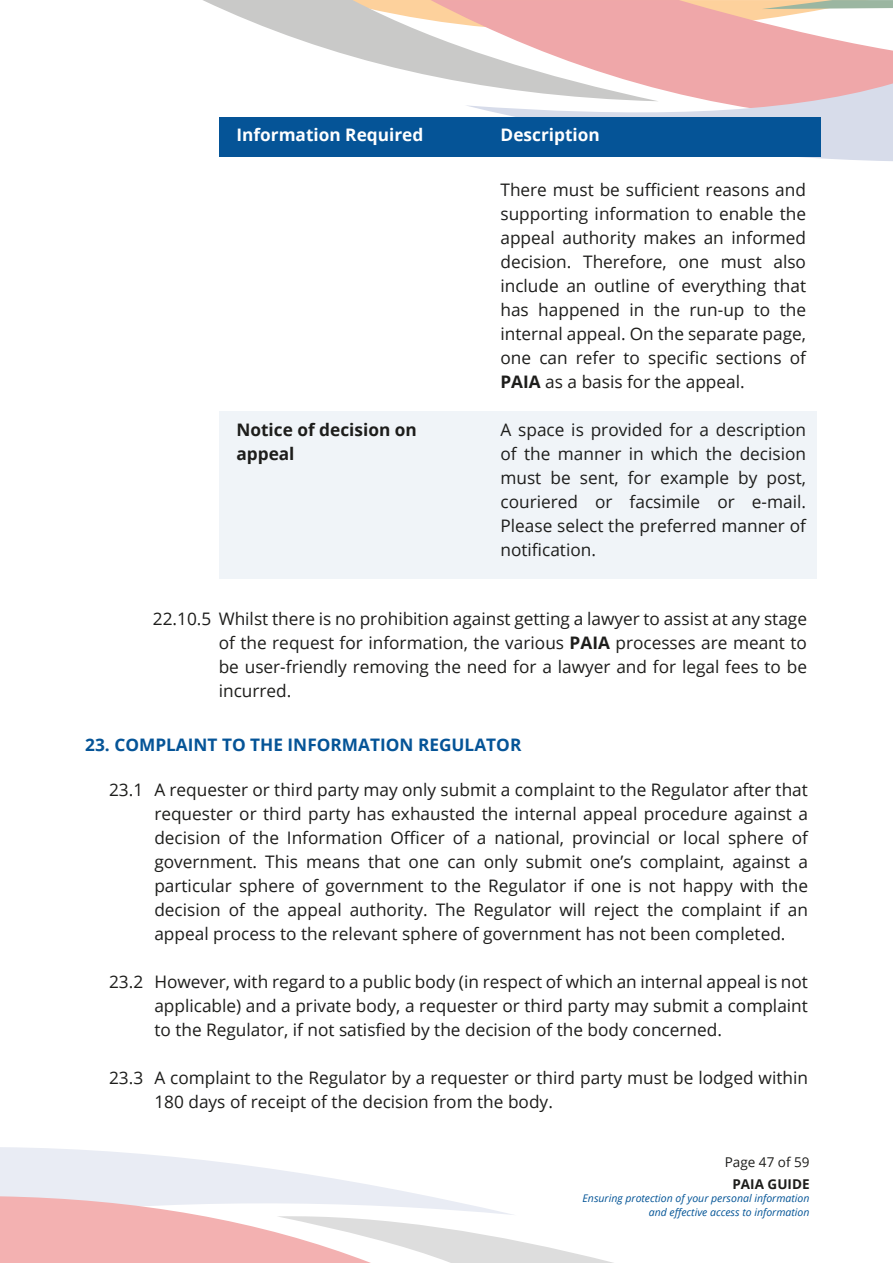
<style>
.page{position:relative;width:893px;height:1263px;background:#fff}
.page>*{position:absolute;margin:0;border:0;box-sizing:border-box;transform-origin:0 0}
.t1{font:17.25px/24px "Open Sans";color:#1d1d1b;text-align:justify}
.t2{font:700 17.25px "Open Sans";color:#055497}
.t3{font:700 17.25px "Open Sans";color:#fff}
.t4{font:700 17.25px/24px "Open Sans";color:#1d1d1b}
.t5{font:13.5px "Open Sans";color:#1d1d1b}
.t6{font:700 13.5px "Open Sans";color:#1d1d1b}
.t7{font:italic 10.5px/13.5px "Open Sans";color:#035496;text-align:right}
.s1{font-weight:700}
</style>
<div class="page">
<svg style="left:0;top:1147px;width:614px;height:116px"></svg>
<svg style="left:431px;top:0;width:462px;height:118px;fill:#efa7a9"></svg>
<svg style="left:203px;top:0;width:456px;height:101px"></svg>
<svg style="left:465px;top:83px;width:428px;height:78px"></svg>
<div style="left:219px;top:411px;width:597px;height:167px;background:#f0f4f8"></div>
<div style="left:219px;top:118px;width:601px;height:39px;background:#055497"></div>
<p class="t3" style="left:236px;top:128px;width:188px">Information Required</p>
<p class="t3" style="left:501px;top:128px;width:101px">Description</p>
<p class="t4" style="left:236px;top:420px;width:182px">Notice of decision on appeal</p>
<p class="t1" style="left:500px;top:178px;width:307px">There must be sufficient reasons and supporting information to enable the appeal authority makes an informed decision. Therefore, one must also include an outline of everything that has happened in the run-up to the internal appeal. On the separate page, one can refer to specific sections of <span class="s1">PAIA</span> as a basis for the appeal.</p>
<p class="t1" style="left:500px;top:420px;width:307px">A space is provided for a description of the manner in which the decision must be sent, for example by post, couriered or facsimile or e-mail.<br>Please select the preferred manner of notification.</p>
<p class="t1" style="left:219px;top:608px;width:590px;text-indent:-66px">22.10.5 Whilst there is no prohibition against getting a lawyer to assist at any stage of the request for information, the various <span class="s1">PAIA</span> processes are meant to be user-friendly removing the need for a lawyer and for legal fees to be incurred.</p>
<p class="t2" style="left:85px;top:737px;width:438px">23. COMPLAINT TO THE INFORMATION REGULATOR</p>
<p class="t1" style="left:109px;top:780px;width:36px">23.1</p>
<p class="t1" style="left:109px;top:972px;width:36px">23.2</p>
<p class="t1" style="left:109px;top:1068px;width:36px">23.3</p>
<p class="t1" style="left:154px;top:780px;width:655px">A requester or third party may only submit a complaint to the Regulator after that requester or third party has exhausted the internal appeal procedure against a decision of the Information Officer of a national, provincial or local sphere of government. This means that one can only submit one’s complaint, against a particular sphere of government to the Regulator if one is not happy with the decision of the appeal authority. The Regulator will reject the complaint if an appeal process to the relevant sphere of government has not been completed.</p>
<p class="t1" style="left:154px;top:972px;width:655px">However, with regard to a public body (in respect of which an internal appeal is not applicable) and a private body, a requester or third party may submit a complaint to the Regulator, if not satisfied by the decision of the body concerned.</p>
<p class="t1" style="left:154px;top:1068px;width:655px">A complaint to the Regulator by a requester or third party must be lodged within<br>180 days of receipt of the decision from the body.</p>
<p class="t5" style="left:725px;top:1156px;width:86px">Page 47 of 59</p>
<p class="t6" style="left:732px;top:1178px;width:79px">PAIA GUIDE</p>
<p class="t7" style="left:583px;top:1192px;width:228px">Ensuring protection of your personal information and effective access to information</p>
</div>
